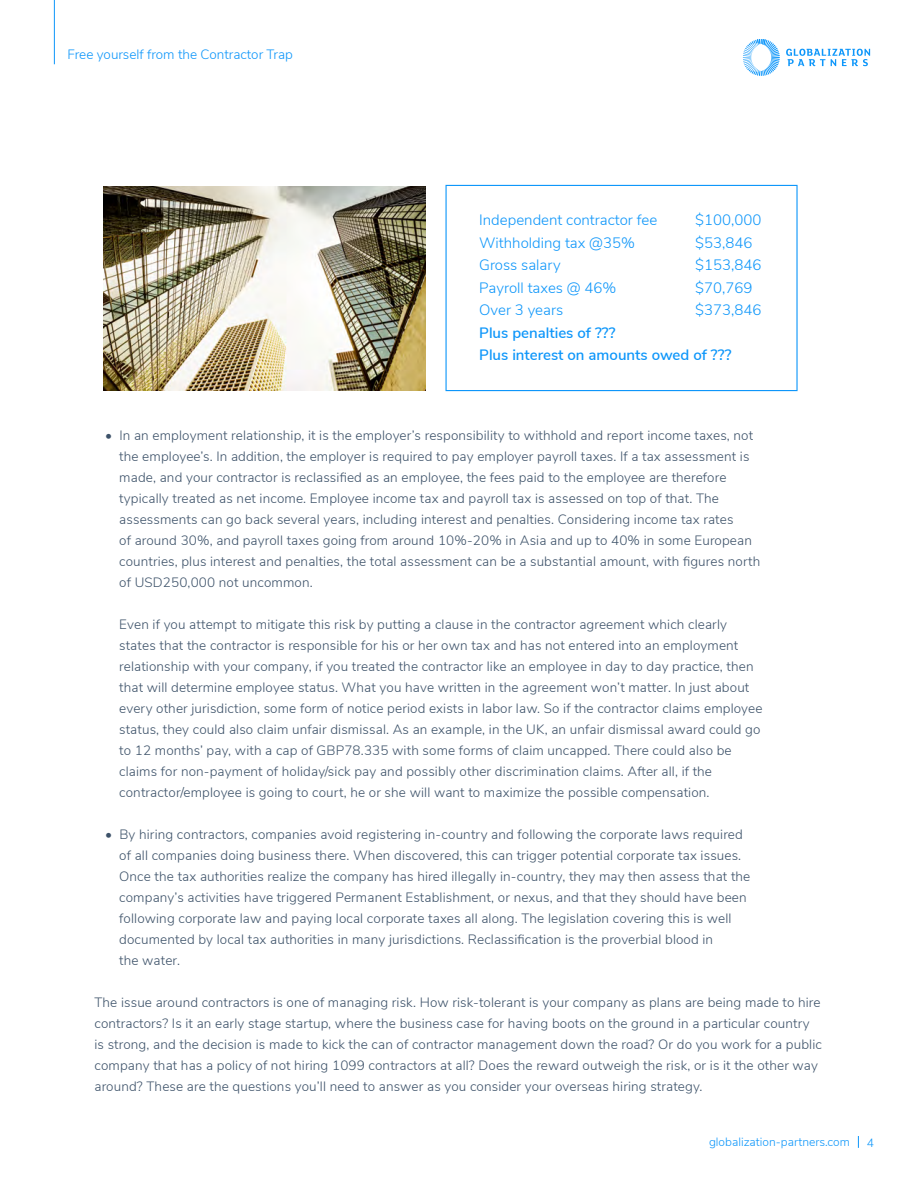
<style>
.page{position:relative;width:918px;height:1188px;background:#fff}
.page>*{position:absolute;margin:0;border:0;box-sizing:border-box;transform-origin:0 0}
.t1{font:300 15px "Nunito Sans";color:#0d96fa}
.t2{font:600 15px/22.5px "Nunito Sans";color:#0d96fa}
.t3{font:300 13.5px/21px "Nunito Sans";letter-spacing:.01em;color:#3d5269}
.t4{font:300 13.5px "Nunito Sans";color:#0d96fa}
.t5{font:300 12px "Nunito Sans";color:#0d96fa}
</style>
<div class="page">
<hr style="left:54px;top:0;width:1px;height:64px;background:#0d96fa">
<svg style="left:786px;top:49px;width:84px;height:17px"></svg>
<svg style="left:743px;top:39px;width:37px;height:37px"></svg>
<svg style="left:858px;top:1136px;width:1px;height:12px"></svg>
<div style="left:446px;top:185px;width:352px;height:206px;border:1px solid #0d96fa"></div>
<img style="left:104px;top:187px;width:321px;height:203px">
<p class="t4" style="left:67px;top:44px;width:227px">Free yourself from the Contractor Trap</p>
<p class="t1" style="left:479px;top:209px;width:180px">Independent contractor fee</p>
<p class="t1" style="left:695px;top:209px;width:68px">$100,000</p>
<p class="t1" style="left:479px;top:231px;width:157px">Withholding tax @35%</p>
<p class="t1" style="left:695px;top:231px;width:59px">$53,846</p>
<p class="t1" style="left:479px;top:254px;width:83px">Gross salary</p>
<p class="t1" style="left:695px;top:254px;width:68px">$153,846</p>
<p class="t1" style="left:479px;top:276px;width:139px">Payroll taxes @ 46%</p>
<p class="t1" style="left:695px;top:276px;width:59px">$70,769</p>
<p class="t1" style="left:479px;top:299px;width:85px">Over 3 years</p>
<p class="t1" style="left:695px;top:299px;width:68px">$373,846</p>
<p class="t2" style="left:479px;top:320px;width:254px">Plus penalties of ???<br>Plus interest on amounts owed of ???</p>
<p class="t3" style="left:119px;top:424px;width:643px;text-indent:-14px">• In an employment relationship, it is the employer’s responsibility to withhold and report income taxes, not the employee’s. In addition, the employer is required to pay employer payroll taxes. If a tax assessment is made, and your contractor is reclassified as an employee, the fees paid to the employee are therefore typically treated as net income. Employee income tax and payroll tax is assessed on top of that. The assessments can go back several years, including interest and penalties. Considering income tax rates<br>of around 30%, and payroll taxes going from around 10%-20% in Asia and up to 40% in some European countries, plus interest and penalties, the total assessment can be a substantial amount, with figures north of USD250,000 not uncommon.</p>
<p class="t3" style="left:119px;top:613px;width:645px">Even if you attempt to mitigate this risk by putting a clause in the contractor agreement which clearly states that the contractor is responsible for his or her own tax and has not entered into an employment relationship with your company, if you treated the contractor like an employee in day to day practice, then that will determine employee status. What you have written in the agreement won’t matter. In just about every other jurisdiction, some form of notice period exists in labor law. So if the contractor claims employee status, they could also claim unfair dismissal. As an example, in the UK, an unfair dismissal award could go to 12 months’ pay, with a cap of GBP78.335 with some forms of claim uncapped. There could also be claims for non‐payment of holiday/sick pay and possibly other discrimination claims. After all, if the contractor/employee is going to court, he or she will want to maximize the possible compensation.</p>
<p class="t3" style="left:119px;top:823px;width:633px;text-indent:-14px">• By hiring contractors, companies avoid registering in-country and following the corporate laws required of all companies doing business there. When discovered, this can trigger potential corporate tax issues.<br>Once the tax authorities realize the company has hired illegally in‐country, they may then assess that the company’s activities have triggered Permanent Establishment, or nexus, and that they should have been following corporate law and paying local corporate taxes all along. The legislation covering this is well documented by local tax authorities in many jurisdictions. Reclassification is the proverbial blood in<br>the water.</p>
<p class="t3" style="left:94px;top:991px;width:729px">The issue around contractors is one of managing risk. How risk-tolerant is your company as plans are being made to hire contractors? Is it an early stage startup, where the business case for having boots on the ground in a particular country is strong, and the decision is made to kick the can of contractor management down the road? Or do you work for a public company that has a policy of not hiring 1099 contractors at all? Does the reward outweigh the risk, or is it the other way around? These are the questions you’ll need to answer as you consider your overseas hiring strategy.</p>
<p class="t5" style="left:709px;top:1133px;width:142px">globalization-partners.com</p>
<p class="t5" style="left:867px;top:1134px;width:9px">4</p>
</div>
